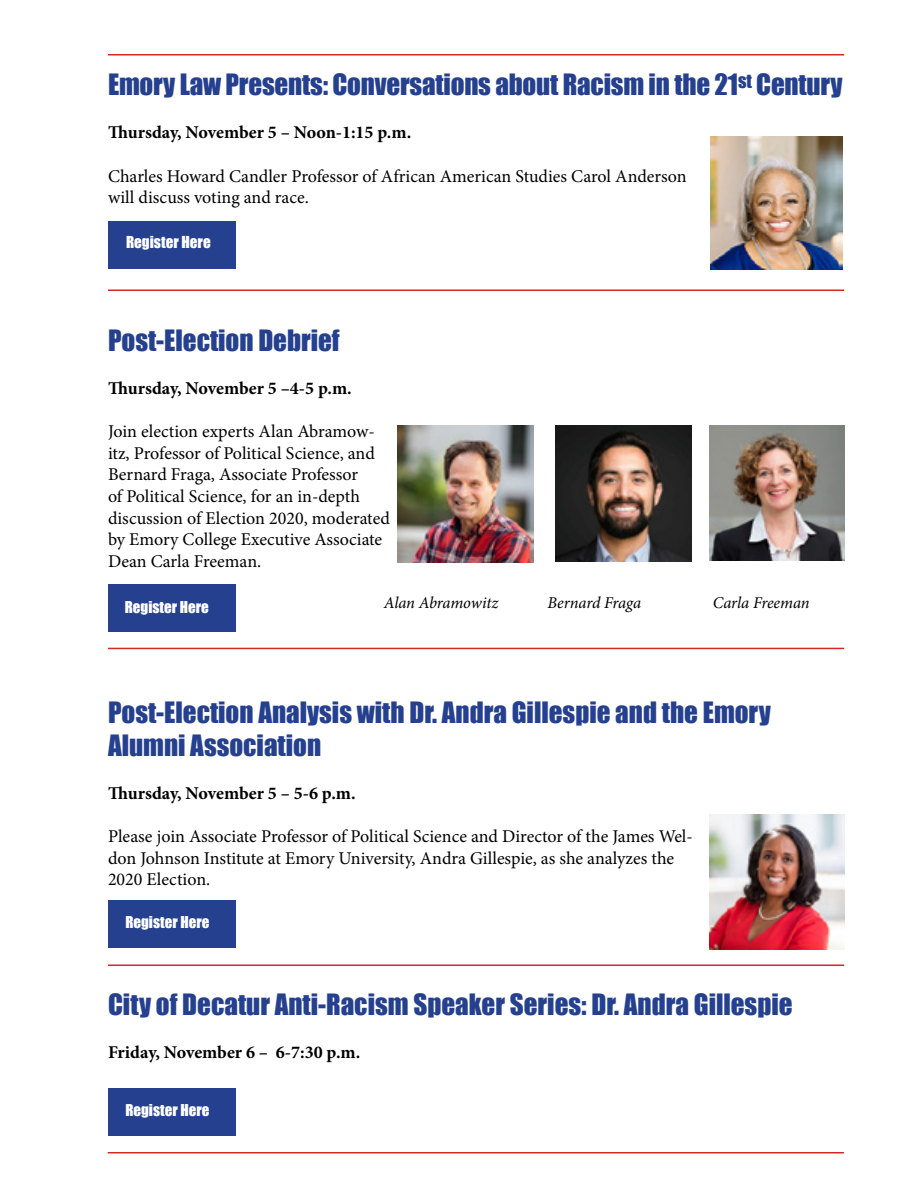
<style>
.page{position:relative;width:918px;height:1188px;background:#fff}
.page>*{position:absolute;margin:0;border:0;box-sizing:border-box;transform-origin:0 0}
.t1{font:27px/32.4px "Impact";color:#25408f}
.t2{font:18px/21.6px "Minion Pro";color:#000}
.t3{font:700 18px "Minion Pro";letter-spacing:-.005em;color:#000}
.t4{font:italic 16.5px "Minion Pro";letter-spacing:-.01em;color:#000}
.t5{font:15.15px "Impact";color:#fff}
.t6{font:15px "Impact";color:#fff}
</style>
<div class="page">
<div style="left:108px;top:221px;width:128px;height:47px;background:#25408f"></div>
<div style="left:108px;top:585px;width:128px;height:47px;background:#25408f"></div>
<div style="left:108px;top:900px;width:128px;height:47px;background:#25408f"></div>
<hr style="left:108px;top:54px;width:736px;height:2px;background:#d32828">
<img style="left:710px;top:137px;width:133px;height:133px">
<hr style="left:108px;top:290px;width:736px;height:1px;background:#d32828">
<img style="left:398px;top:426px;width:136px;height:136px">
<img style="left:555px;top:426px;width:136px;height:136px">
<hr style="left:108px;top:648px;width:736px;height:1px;background:#d32828">
<img style="left:709px;top:426px;width:135px;height:135px">
<img style="left:710px;top:815px;width:134px;height:134px">
<hr style="left:108px;top:964px;width:736px;height:2px;background:#d32828">
<div style="left:108px;top:1088px;width:128px;height:48px;background:#25408f"></div>
<hr style="left:108px;top:1152px;width:736px;height:2px;background:#d32828">
<h1 class="t1" style="left:108px;top:68px;width:736px">Emory Law Presents: Conversations about Racism in the 21<sup>st</sup> Century</h1>
<p class="t3" style="left:108px;top:120px;width:305px">Thursday, November 5 – Noon-1:15 p.m.</p>
<p class="t2" style="left:108px;top:165px;width:580px">Charles Howard Candler Professor of African American Studies Carol Anderson will discuss voting and race.</p>
<p class="t5" style="left:126px;top:231px;width:86px">Register Here</p>
<h1 class="t1" style="left:108px;top:323px;width:233px">Post-Election Debrief</h1>
<p class="t3" style="left:108px;top:376px;width:245px">Thursday, November 5 –4-5 p.m.</p>
<p class="t2" style="left:108px;top:421px;width:283px">Join election experts Alan Abramow&shy;itz, Professor of Political Science, and Bernard Fraga, Associate Professor<br>of Political Science, for an in-depth discussion of Election 2020, moderated by Emory College Executive Associate Dean Carla Freeman.</p>
<p class="t4" style="left:384px;top:592px;width:116px">Alan Abramowitz</p>
<p class="t4" style="left:547px;top:592px;width:95px">Bernard Fraga</p>
<p class="t4" style="left:713px;top:592px;width:98px">Carla Freeman</p>
<p class="t6" style="left:125px;top:596px;width:85px">Register Here</p>
<h1 class="t1" style="left:108px;top:696px;width:664px">Post-Election Analysis with Dr. Andra Gillespie and the Emory<br>Alumni Association</h1>
<p class="t3" style="left:108px;top:781px;width:249px">Thursday, November 5 – 5-6 p.m.</p>
<p class="t2" style="left:108px;top:826px;width:586px">Please join Associate Professor of Political Science and Director of the James Wel&shy;don Johnson Institute at Emory University, Andra Gillespie, as she analyzes the<br>2020 Election.</p>
<p class="t6" style="left:125px;top:911px;width:85px">Register Here</p>
<h1 class="t1" style="left:108px;top:987px;width:686px">City of Decatur Anti-Racism Speaker Series: Dr. Andra Gillespie</h1>
<p class="t3" style="left:108px;top:1040px;width:254px">Friday, November 6 – 6-7:30 p.m.</p>
<p class="t6" style="left:125px;top:1099px;width:85px">Register Here</p>
</div>
